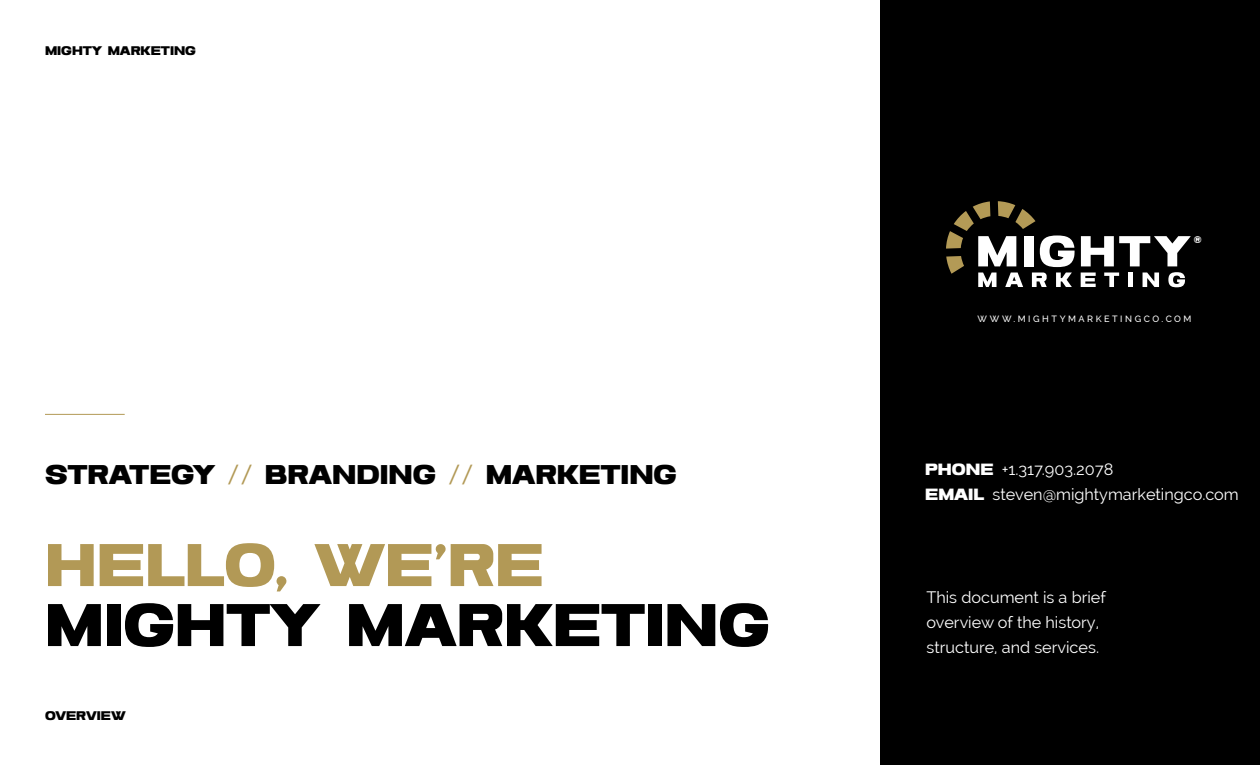
<style>
.page{position:relative;width:1260px;height:765px;background:#fff}
.page>*{position:absolute;margin:0;border:0;box-sizing:border-box;transform-origin:0 0}
.t1{font:60px "Nofex";color:#000}
.t2{font:60px "Nofex";color:#b29956}
.t3{font:27.12px "Nofex";color:#000}
.t4{font:16.25px/25px "Raleway";color:#fff}
.t5{font:12.5px "Nofex";color:#000}
.t6{font:9.62px "Nofex";color:#fff}
.t7{font:500 9.12px "Raleway";letter-spacing:.28em;color:#fff}
.s1{color:#b29956}
.s2{font-family:"Nofex"}
</style>
<div class="page">
<div style="left:881px;top:0;width:379px;height:765px;background:#000"></div>
<svg style="left:1081px;top:273px;width:15px;height:14px"></svg>
<svg style="left:1104px;top:273px;width:15px;height:14px"></svg>
<div style="left:1128px;top:273px;width:5px;height:14px;background:#fff"></div>
<svg style="left:1143px;top:273px;width:16px;height:14px"></svg>
<svg style="left:1168px;top:272px;width:17px;height:15px"></svg>
<svg style="left:946px;top:201px;width:129px;height:86px"></svg>
<svg style="left:1081px;top:236px;width:110px;height:30px"></svg>
<hr style="left:45px;top:414px;width:80px;height:1px;background:#b29956">
<p class="t5" style="left:45px;top:43px;width:152px">MIGHTY MARKETING</p>
<h2 class="t3" style="left:45px;top:459px;width:633px">STRATEGY <span class="s1">//</span> BRANDING <span class="s1">//</span> MARKETING</h2>
<h1 class="t2" style="left:45px;top:529px;width:500px">HELLO, WE’RE</h1>
<h1 class="t1" style="left:45px;top:589px;width:726px">MIGHTY MARKETING</h1>
<p class="t5" style="left:45px;top:708px;width:82px">OVERVIEW</p>
<p class="t6" style="left:1194px;top:234px;width:9px">®</p>
<p class="t7" style="left:977px;top:314px;width:216px">WWW.MIGHTYMARKETINGCO.COM</p>
<p class="t4" style="left:925px;top:456px;width:315px"><span class="s2">PHONE</span> +1.317.903.2078<br><span class="s2">EMAIL</span> steven@mightymarketingco.com</p>
<p class="t4" style="left:926px;top:585px;width:181px">This document is a brief overview of the history, structure, and services.</p>
</div>
